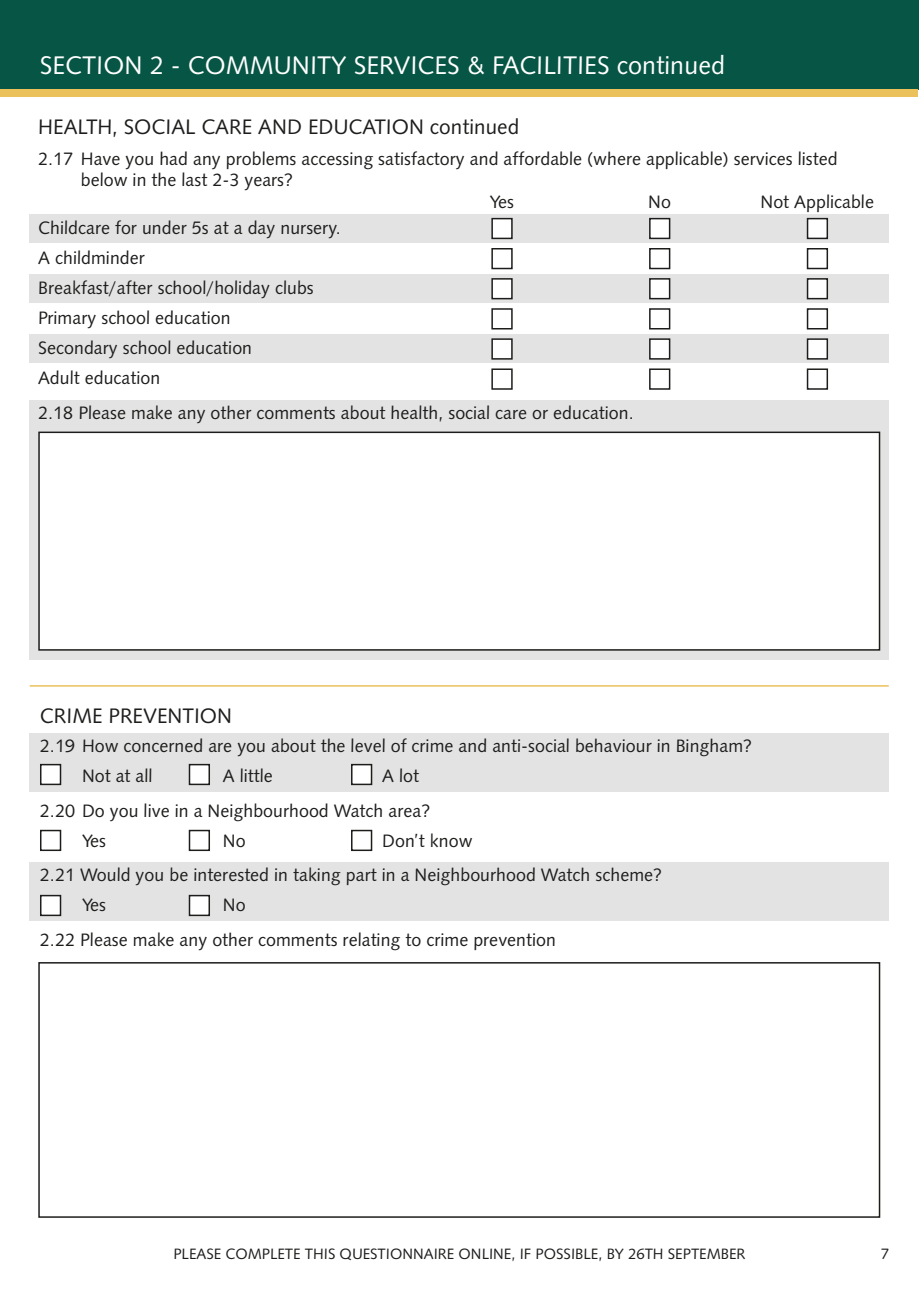
<style>
.page{position:relative;width:919px;height:1289px;background:#fff}
.page>*{position:absolute;margin:0;border:0;box-sizing:border-box;transform-origin:0 0}
.t1{font:25.5px "Humanist 531 BT Roman A";color:#fff}
.t2{font:21px "Humanist 531 BT Roman A";color:#1d1d1b}
.t3{font:18px/30.2px "Humanist 531 BT Roman A";color:#1d1d1b}
.t4{font:15px "Humanist 531 BT Roman A";color:#1d1d1b}
</style>
<div class="page">
<div style="left:30px;top:214px;width:858px;height:29px;background:#e3e3e3"></div>
<div style="left:30px;top:274px;width:858px;height:29px;background:#e3e3e3"></div>
<div style="left:30px;top:334px;width:858px;height:29px;background:#e3e3e3"></div>
<div style="left:30px;top:733px;width:858px;height:58px;background:#e3e3e3"></div>
<div style="left:30px;top:862px;width:858px;height:58px;background:#e3e3e3"></div>
<div style="left:30px;top:400px;width:858px;height:259px;background:#e3e3e3"></div>
<div style="left:0;top:0;width:918px;height:89px;background:#075645"></div>
<div style="left:0;top:89px;width:917px;height:8px;background:#ebc15b"></div>
<div style="left:39px;top:432px;width:840px;height:218px;background:#fff"></div>
<div style="left:38px;top:431px;width:842px;height:219px;border:2px solid #1d1d1b"></div>
<hr style="left:30px;top:685px;width:858px;height:1px;background:#ebc15b">
<div style="left:38px;top:962px;width:842px;height:255px;border:2px solid #1d1d1b"></div>
<div style="left:492px;top:219px;width:20px;height:19px;background:#fff"></div>
<div style="left:491px;top:218px;width:21px;height:21px;border:2px solid #1d1d1b"></div>
<div style="left:491px;top:248px;width:21px;height:21px;border:2px solid #1d1d1b"></div>
<div style="left:492px;top:279px;width:20px;height:19px;background:#fff"></div>
<div style="left:491px;top:278px;width:21px;height:21px;border:2px solid #1d1d1b"></div>
<div style="left:491px;top:308px;width:21px;height:21px;border:2px solid #1d1d1b"></div>
<div style="left:492px;top:339px;width:20px;height:20px;background:#fff"></div>
<div style="left:491px;top:338px;width:21px;height:21px;border:2px solid #1d1d1b"></div>
<div style="left:491px;top:368px;width:21px;height:22px;border:2px solid #1d1d1b"></div>
<div style="left:649px;top:219px;width:20px;height:19px;background:#fff"></div>
<div style="left:649px;top:218px;width:21px;height:21px;border:2px solid #1d1d1b"></div>
<div style="left:649px;top:248px;width:21px;height:21px;border:2px solid #1d1d1b"></div>
<div style="left:649px;top:279px;width:20px;height:19px;background:#fff"></div>
<div style="left:649px;top:278px;width:21px;height:21px;border:2px solid #1d1d1b"></div>
<div style="left:649px;top:308px;width:21px;height:21px;border:2px solid #1d1d1b"></div>
<div style="left:649px;top:339px;width:20px;height:20px;background:#fff"></div>
<div style="left:649px;top:338px;width:21px;height:21px;border:2px solid #1d1d1b"></div>
<div style="left:649px;top:368px;width:21px;height:22px;border:2px solid #1d1d1b"></div>
<div style="left:807px;top:219px;width:20px;height:19px;background:#fff"></div>
<div style="left:806px;top:218px;width:22px;height:21px;border:2px solid #1d1d1b"></div>
<div style="left:806px;top:248px;width:22px;height:21px;border:2px solid #1d1d1b"></div>
<div style="left:807px;top:279px;width:20px;height:19px;background:#fff"></div>
<div style="left:806px;top:278px;width:22px;height:21px;border:2px solid #1d1d1b"></div>
<div style="left:806px;top:308px;width:22px;height:21px;border:2px solid #1d1d1b"></div>
<div style="left:807px;top:339px;width:20px;height:20px;background:#fff"></div>
<div style="left:806px;top:338px;width:22px;height:21px;border:2px solid #1d1d1b"></div>
<div style="left:806px;top:368px;width:22px;height:22px;border:2px solid #1d1d1b"></div>
<div style="left:41px;top:764px;width:19px;height:20px;background:#fff"></div>
<div style="left:40px;top:763px;width:21px;height:22px;border:2px solid #1d1d1b"></div>
<div style="left:40px;top:829px;width:21px;height:22px;border:2px solid #1d1d1b"></div>
<div style="left:41px;top:895px;width:19px;height:20px;background:#fff"></div>
<div style="left:40px;top:894px;width:21px;height:22px;border:2px solid #1d1d1b"></div>
<div style="left:189px;top:764px;width:20px;height:20px;background:#fff"></div>
<div style="left:189px;top:763px;width:21px;height:22px;border:2px solid #1d1d1b"></div>
<div style="left:352px;top:764px;width:19px;height:20px;background:#fff"></div>
<div style="left:351px;top:763px;width:21px;height:22px;border:2px solid #1d1d1b"></div>
<div style="left:189px;top:829px;width:21px;height:22px;border:2px solid #1d1d1b"></div>
<div style="left:351px;top:829px;width:21px;height:22px;border:2px solid #1d1d1b"></div>
<div style="left:189px;top:895px;width:20px;height:20px;background:#fff"></div>
<div style="left:189px;top:894px;width:21px;height:22px;border:2px solid #1d1d1b"></div>
<h1 class="t1" style="left:40px;top:49px;width:686px">SECTION 2 - COMMUNITY SERVICES &amp; FACILITIES continued</h1>
<p class="t2" style="left:38px;top:114px;width:482px">HEALTH, SOCIAL CARE AND EDUCATION continued</p>
<p class="t3" style="left:38px;top:143px;width:800px">2.17 Have you had any problems accessing satisfactory and affordable (where applicable) services listed</p>
<p class="t3" style="left:81px;top:165px;width:214px">below in the last 2-3 years?</p>
<p class="t3" style="left:490px;top:186px;width:26px">Yes</p>
<p class="t3" style="left:648px;top:186px;width:24px">No</p>
<p class="t3" style="left:760px;top:186px;width:115px">Not Applicable</p>
<p class="t3" style="left:38px;top:212px;width:304px">Childcare for under 5s at a day nursery.<br>A childminder<br>Breakfast/after school/holiday clubs<br>Primary school education<br>Secondary school education<br>Adult education</p>
<p class="t3" style="left:38px;top:397px;width:597px">2.18 Please make any other comments about health, social care or education.</p>
<p class="t2" style="left:40px;top:702px;width:194px">CRIME PREVENTION</p>
<p class="t3" style="left:82px;top:730px;width:671px;text-indent:-42px">2.19 How concerned are you about the level of crime and anti-social behaviour in Bingham?<br>Not at all</p>
<p class="t3" style="left:40px;top:758px;width:392px;line-height:34.3px;text-indent:342px">A lot<br>2.20 Do you live in a Neighbourhood Watch area?</p>
<p class="t3" style="left:82px;top:825px;width:26px">Yes</p>
<p class="t3" style="left:223px;top:825px;width:24px">No</p>
<p class="t3" style="left:223px;top:760px;width:51px">A little</p>
<p class="t3" style="left:40px;top:823px;width:623px;line-height:34.3px;text-indent:342px">Don’t know<br>2.21 Would you be interested in taking part in a Neighbourhood Watch scheme?</p>
<p class="t3" style="left:82px;top:889px;width:26px">Yes</p>
<p class="t3" style="left:40px;top:887px;width:517px;line-height:34.3px;text-indent:183px">No<br>2.22 Please make any other comments relating to crime prevention</p>
<p class="t4" style="left:173px;top:1244px;width:573px">PLEASE COMPLETE THIS QUESTIONNAIRE ONLINE, IF POSSIBLE, BY 26TH SEPTEMBER</p>
<p class="t4" style="left:880px;top:1244px;width:10px">7</p>
</div>
